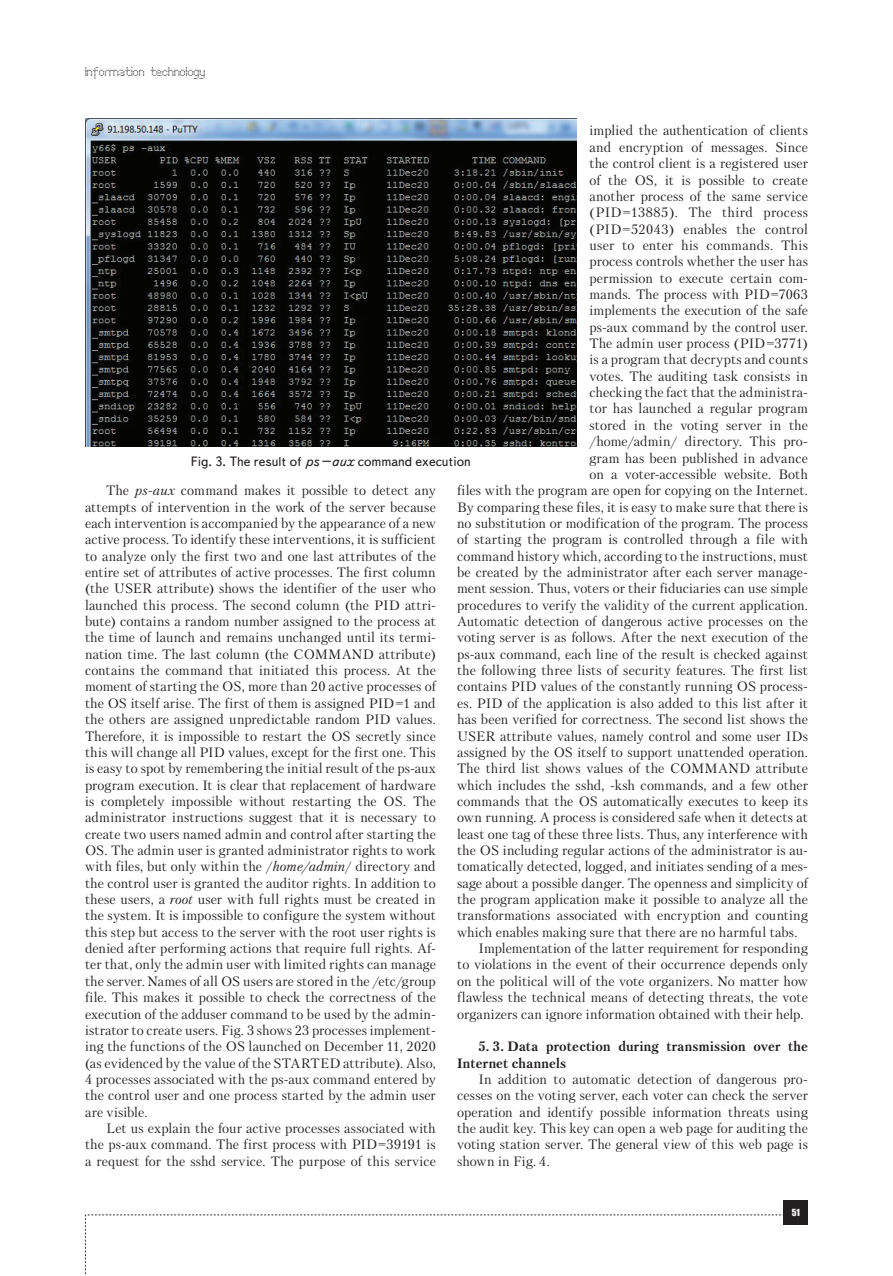
<style>
.page{position:relative;width:893px;height:1276px;background:#fff}
.page>*{position:absolute;margin:0;border:0;box-sizing:border-box;transform-origin:0 0}
.t1{font:13.5px/16.4px "Petersburg C";letter-spacing:.005em;color:#231f20;text-align:justify}
.t2{font:700 13.5px/16.4px "Petersburg C";letter-spacing:.01em;color:#231f20}
.t3{font:13.5px "Text Book C";color:#231f20}
.t4{font:13.5px "Petersburg C";letter-spacing:.025em;color:#231f20}
.t5{font:12px "Perfo";letter-spacing:.015em;color:#231f20}
.t6{font:9px "Impact";color:#fff}
.s1{font-style:italic}
</style>
<div class="page">
<svg style="left:85px;top:1214px;width:699px;height:62px"></svg>
<div style="left:784px;top:1200px;width:24px;height:24px;background:#231f20"></div>
<img style="left:86px;top:119px;width:491px;height:327px">
<p class="t5" style="left:85px;top:65px;width:122px">Information technology</p>
<p class="t1" style="left:589px;top:122px;width:220px">implied the authentication of clients</p>
<p class="t1" style="left:589px;top:139px;width:220px">and encryption of messages. Since</p>
<p class="t1" style="left:589px;top:155px;width:220px">the control client is a registered user</p>
<p class="t1" style="left:589px;top:171px;width:220px">of the OS, it is possible to create</p>
<p class="t1" style="left:589px;top:188px;width:220px">another process of the same service</p>
<p class="t4" style="left:589px;top:204px;width:220px">(PID=13885). The third process</p>
<p class="t1" style="left:589px;top:220px;width:220px">(PID=52043) enables the control</p>
<p class="t1" style="left:589px;top:237px;width:220px">user to enter his commands. This</p>
<p class="t1" style="left:589px;top:253px;width:220px">process controls whether the user has</p>
<p class="t1" style="left:589px;top:269px;width:220px">permission to execute certain com-</p>
<p class="t1" style="left:589px;top:286px;width:220px">mands. The process with PID=7063</p>
<p class="t1" style="left:589px;top:302px;width:220px">implements the execution of the safe</p>
<p class="t1" style="left:589px;top:319px;width:220px">ps-aux command by the control user.</p>
<p class="t1" style="left:589px;top:335px;width:220px">The admin user process (PID=3771)</p>
<p class="t1" style="left:589px;top:351px;width:220px">is a program that decrypts and counts</p>
<p class="t1" style="left:589px;top:368px;width:220px">votes. The auditing task consists in</p>
<p class="t1" style="left:589px;top:384px;width:220px">checking the fact that the administra-</p>
<p class="t1" style="left:589px;top:400px;width:220px">tor has launched a regular program</p>
<p class="t1" style="left:589px;top:417px;width:220px">stored in the voting server in the</p>
<p class="t1" style="left:589px;top:433px;width:220px">/home/admin/ directory. This pro-</p>
<p class="t1" style="left:589px;top:449px;width:220px">gram has been published in advance</p>
<p class="t1" style="left:589px;top:466px;width:220px">on a voter-accessible website. Both</p>
<p class="t1" style="left:457px;top:482px;width:352px">files with the program are open for copying on the Internet.</p>
<p class="t1" style="left:457px;top:498px;width:352px">By comparing these files, it is easy to make sure that there is</p>
<p class="t1" style="left:457px;top:515px;width:352px">no substitution or modification of the program. The process</p>
<p class="t1" style="left:457px;top:531px;width:352px">of starting the program is controlled through a file with</p>
<p class="t1" style="left:457px;top:547px;width:352px">command history which, according to the instructions, must</p>
<p class="t1" style="left:457px;top:564px;width:352px">be created by the administrator after each server manage-</p>
<p class="t1" style="left:457px;top:580px;width:352px">ment session. Thus, voters or their fiduciaries can use simple</p>
<p class="t1" style="left:457px;top:596px;width:352px">procedures to verify the validity of the current application.</p>
<p class="t1" style="left:457px;top:613px;width:352px">Automatic detection of dangerous active processes on the</p>
<p class="t1" style="left:457px;top:629px;width:352px">voting server is as follows. After the next execution of the</p>
<p class="t1" style="left:457px;top:646px;width:352px">ps-aux command, each line of the result is checked against</p>
<p class="t1" style="left:457px;top:662px;width:352px">the following three lists of security features. The first list</p>
<p class="t1" style="left:457px;top:678px;width:352px">contains PID values of the constantly running OS process-</p>
<p class="t1" style="left:457px;top:695px;width:352px">es. PID of the application is also added to this list after it</p>
<p class="t1" style="left:457px;top:711px;width:352px">has been verified for correctness. The second list shows the</p>
<p class="t1" style="left:457px;top:727px;width:352px">USER attribute values, namely control and some user IDs</p>
<p class="t1" style="left:457px;top:744px;width:352px">assigned by the OS itself to support unattended operation.</p>
<p class="t1" style="left:457px;top:760px;width:352px">The third list shows values of the COMMAND attribute</p>
<p class="t1" style="left:457px;top:776px;width:352px">which includes the sshd, -ksh commands, and a few other</p>
<p class="t1" style="left:457px;top:793px;width:352px">commands that the OS automatically executes to keep its</p>
<p class="t1" style="left:457px;top:809px;width:352px">own running. A process is considered safe when it detects at</p>
<p class="t1" style="left:457px;top:825px;width:352px">least one tag of these three lists. Thus, any interference with</p>
<p class="t1" style="left:457px;top:842px;width:352px">the OS including regular actions of the administrator is au-</p>
<p class="t1" style="left:457px;top:858px;width:352px">tomatically detected, logged, and initiates sending of a mes-</p>
<p class="t1" style="left:457px;top:874px;width:352px">sage about a possible danger. The openness and simplicity of</p>
<p class="t1" style="left:457px;top:891px;width:352px">the program application make it possible to analyze all the</p>
<p class="t1" style="left:457px;top:907px;width:352px">transformations associated with encryption and counting</p>
<p class="t1" style="left:457px;top:923px;width:342px">which enables making sure that there are no harmful tabs.</p>
<p class="t1" style="left:478px;top:940px;width:331px">Implementation of the latter requirement for responding</p>
<p class="t1" style="left:457px;top:956px;width:352px">to violations in the event of their occurrence depends only</p>
<p class="t1" style="left:457px;top:972px;width:352px">on the political will of the vote organizers. No matter how</p>
<p class="t1" style="left:457px;top:989px;width:352px">flawless the technical means of detecting threats, the vote</p>
<p class="t1" style="left:457px;top:1005px;width:348px">organizers can ignore information obtained with their help.</p>
<p class="t2" style="left:457px;top:1038px;width:352px;text-indent:21px">5. 3. Data protection during transmission over the<br>Internet channels</p>
<p class="t1" style="left:457px;top:1071px;width:352px;text-indent:21px">In addition to automatic detection of dangerous pro&shy;cesses on the voting server, each voter can check the server operation and identify possible information threats using the audit key. This key can open a web page for auditing the voting station server. The general view of this web page is shown in Fig. 4.</p>
<p class="t3" style="left:191px;top:454px;width:282px">Fig. 3. The result of <span class="s1">ps–aux</span> command execution</p>
<p class="t1" style="left:85px;top:482px;width:352px;text-indent:21px">The <span class="s1">ps‑ aux</span> command makes it possible to detect any attempts of intervention in the work of the server because each intervention is accompanied by the appearance of a new active process. To identify these interventions, it is sufficient to analyze only the first two and one last attributes of the entire set of attributes of active processes. The first column (the USER attribute) shows the identifier of the user who launched this process. The second column (the PID attri&shy;bute) contains a random number assigned to the process at the time of launch and remains unchanged until its termi&shy;nation time. The last column (the COMMAND attribute) contains the command that initiated this process. At the moment of starting the OS, more than 20 active processes of the OS itself arise. The first of them is assigned PID=1 and the others are assigned unpredictable random PID values.<br>Therefore, it is impossible to restart the OS secretly since this will change all PID values, except for the first one. This is easy to spot by remembering the initial result of the ps-aux program execution. It is clear that replacement of hardware is completely impossible without restarting the OS. The administrator instructions suggest that it is necessary to create two users named admin and control after starting the OS. The admin user is granted administrator rights to work with files, but only within the /<span class="s1">home/admin</span>/ directory and the control user is granted the auditor rights. In addition to these users, a <span class="s1">root</span> user with full rights must be created in the system. It is impossible to configure the system without this step but access to the server with the root user rights is denied after performing actions that require full rights. Af&shy;ter that, only the admin user with limited rights can manage the server. Names of all OS users are stored in the /etc/group file. This makes it possible to check the correctness of the execution of the adduser command to be used by the admin&shy;istrator to create users. Fig. 3 shows 23 processes implement&shy;ing the functions of the OS launched on December 11, 2020 (as evidenced by the value of the STARTED attribute). Also, 4 processes associated with the ps-aux command entered by the control user and one process started by the admin user are visible.</p>
<p class="t1" style="left:85px;top:1120px;width:352px;text-indent:21px">Let us explain the four active processes associated with the ps-aux command. The first process with PID=39191 is a request for the sshd service. The purpose of this service</p>
<p class="t6" style="left:792px;top:1205px;width:9px">51</p>
</div>
